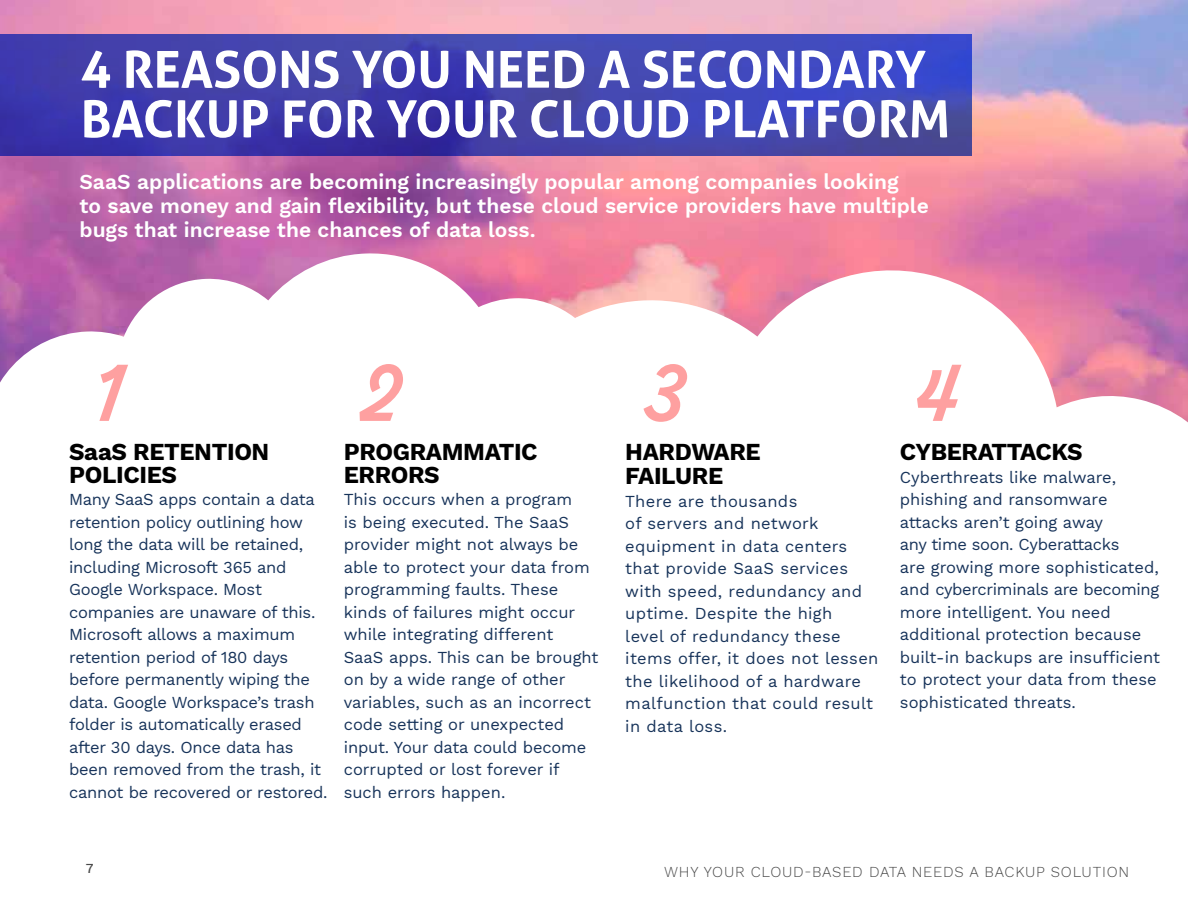
<style>
.page{position:relative;width:1188px;height:918px;background:#fff}
.page>*{position:absolute;margin:0;border:0;box-sizing:border-box;transform-origin:0 0}
.t1{font:800 72px "Alkaline";color:#fea0a0}
.t2{font:700 51px/49.5px "Aller";color:#fff}
.t3{font:700 24px/22.5px "Work Sans";letter-spacing:-.015em;color:#000}
.t4{font:600 21px/24px "Work Sans";color:#fff}
.t5{font:16.5px/22.5px "Work Sans";color:#17335a}
.t6{font:16.5px/22.5px "Work Sans";letter-spacing:.02em;color:#17335a}
.t7{font:300 15px "Work Sans";letter-spacing:.05em;color:#494949}
.t8{font:500 13.5px "Work Sans";color:#494949}
</style>
<div class="page">
<img style="left:0;top:0;width:1188px;height:259px">
<svg style="left:0;top:34px;width:972px;height:122px;background:#4041ae"></svg>
<svg style="left:796px;top:259px;width:392px;height:164px"></svg>
<svg style="left:0;top:252px;width:796px;height:131px"></svg>
<h2 class="t2" style="left:81px;top:44px;width:871px">4 REASONS YOU NEED A SECONDARY<br>BACKUP FOR YOUR CLOUD PLATFORM</h2>
<p class="t4" style="left:80px;top:169px;width:851px">SaaS applications are becoming increasingly popular among companies looking<br>to save money and gain flexibility, but these cloud service providers have multiple bugs that increase the chances of data loss.</p>
<h1 class="t1" style="left:94px;top:346px;width:31px">1</h1>
<h1 class="t1" style="left:361px;top:346px;width:40px">2</h1>
<h1 class="t1" style="left:646px;top:346px;width:41px">3</h1>
<h1 class="t1" style="left:916px;top:346px;width:45px">4</h1>
<h3 class="t3" style="left:69px;top:440px;width:202px">SaaS RETENTION<br>POLICIES</h3>
<p class="t5" style="left:69px;top:488px;width:260px">Many SaaS apps contain a data retention policy outlining how long the data will be retained, including Microsoft 365 and<br>Google Workspace. Most companies are unaware of this.<br>Microsoft allows a maximum retention period of 180 days before permanently wiping the data. Google Workspace’s trash folder is automatically erased after 30 days. Once data has been removed from the trash, it cannot be recovered or restored.</p>
<h3 class="t3" style="left:344px;top:440px;width:195px">PROGRAMMATIC<br>ERRORS</h3>
<p class="t5" style="left:344px;top:488px;width:256px">This occurs when a program<br>is being executed. The SaaS provider might not always be able to protect your data from programming faults. These kinds of failures might occur while integrating different<br>SaaS apps. This can be brought on by a wide range of other variables, such as an incorrect code setting or unexpected input. Your data could become corrupted or lost forever if such errors happen.</p>
<h3 class="t3" style="left:625px;top:439px;width:137px;line-height:24px">HARDWARE<br>FAILURE</h3>
<p class="t6" style="left:625px;top:489px;width:255px">There are thousands<br>of servers and network equipment in data centers that provide SaaS services with speed, redundancy and uptime. Despite the high<br>level of redundancy these items offer, it does not lessen the likelihood of a hardware malfunction that could result in data loss.</p>
<h3 class="t3" style="left:900px;top:440px;width:184px">CYBERATTACKS</h3>
<p class="t5" style="left:900px;top:465px;width:262px">Cyberthreats like malware, phishing and ransomware attacks aren’t going away<br>any time soon. Cyberattacks<br>are growing more sophisticated, and cybercriminals are becoming more intelligent. You need additional protection because built-in backups are insufficient to protect your data from these sophisticated threats.</p>
<p class="t8" style="left:86px;top:858px;width:9px">7</p>
<p class="t7" style="left:664px;top:861px;width:466px">WHY YOUR CLOUD-BASED DATA NEEDS A BACKUP SOLUTION</p>
</div>
